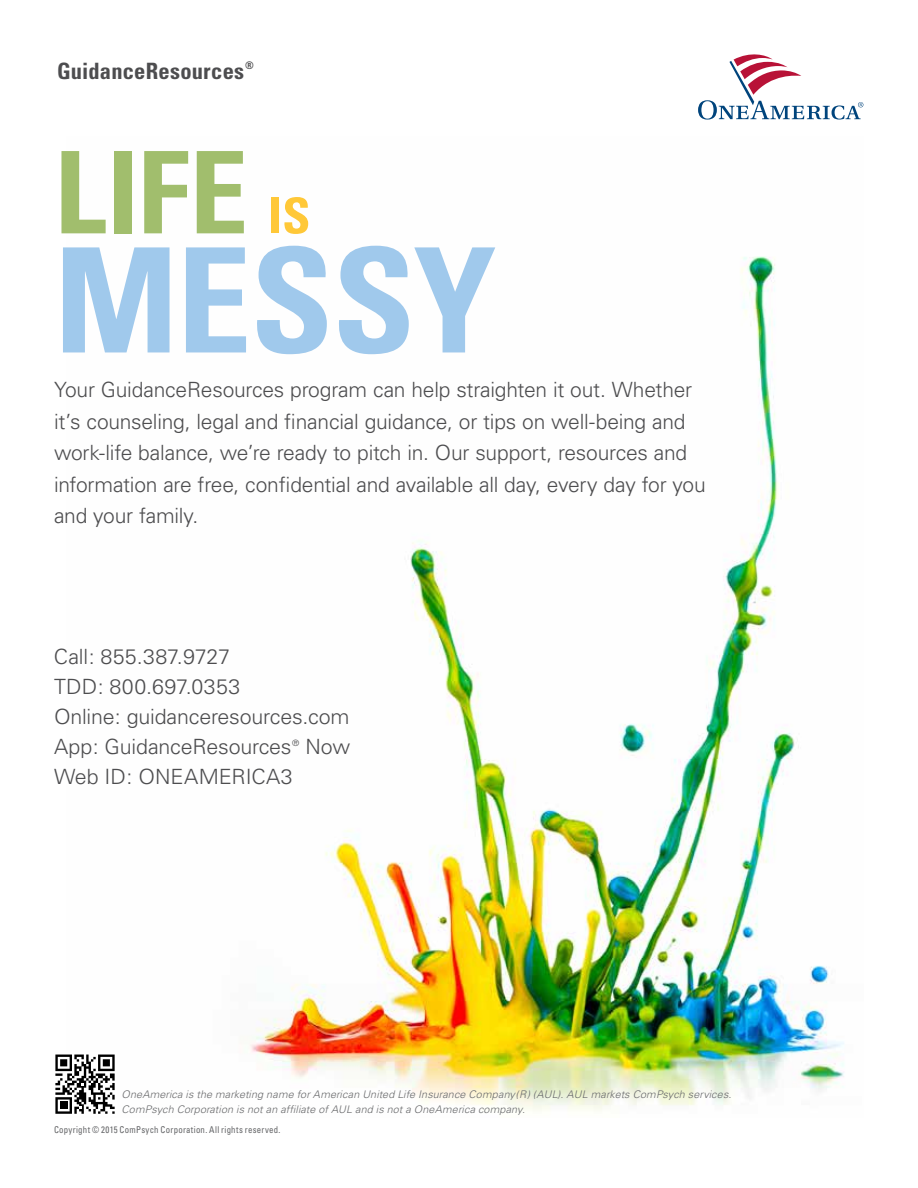
<style>
.page{position:relative;width:918px;height:1188px;background:#fff}
.page>*{position:absolute;margin:0;border:0;box-sizing:border-box;transform-origin:0 0}
.t1{font:700 condensed 145.5px "Univers";letter-spacing:-.01em;color:#a0c9ec}
.t2{font:700 condensed 114px "Univers";color:#a1be6d}
.t3{font:700 condensed 49.5px "Univers";color:#ffc838}
.t4{font:700 condensed 22.5px "Univers";letter-spacing:.01em;color:#4d4d4f}
.t5{font:300 21px/31.5px "Univers";letter-spacing:-.01em;color:#4d4d4f}
.t6{font:italic 300 10.5px/15px "Univers";letter-spacing:.01em;color:#696a6c}
.t7{font:condensed 9.3px "Univers";letter-spacing:.03em;color:#636466;scale:.94 1}
.t8{font:300 8.7px "Univers";color:#4d4d4f}
</style>
<div class="page">
<img style="left:250px;top:256px;width:594px;height:855px">
<svg style="left:55px;top:1054px;width:60px;height:1px"></svg>
<svg style="left:55px;top:1055px;width:60px;height:59px"></svg>
<svg style="left:698px;top:54px;width:165px;height:66px"></svg>
<p class="t4" style="left:57px;top:57px;width:198px">GuidanceResources<sup>®</sup></p>
<h2 class="t2" style="left:54px;top:123px;width:195px">LIFE</h2>
<h3 class="t3" style="left:268px;top:185px;width:44px">IS</h3>
<h1 class="t1" style="left:54px;top:211px;width:444px">MESSY</h1>
<p class="t5" style="left:54px;top:374px;width:653px">Your GuidanceResources program can help straighten it out. Whether it’s counseling, legal and financial guidance, or tips on well-being and work-life balance, we’re ready to pitch in. Our support, resources and information are free, confidential and available all day, every day for you and your family.</p>
<p class="t5" style="left:54px;top:641px;width:297px;line-height:30px">Call: 855.387.9727<br>TDD: 800.697.0353<br>Online: guidanceresources.com<br>App: GuidanceResources</p>
<p class="t8" style="left:292px;top:737px;width:9px">®</p>
<p class="t5" style="left:305px;top:730px;width:46px">Now</p>
<p class="t5" style="left:54px;top:760px;width:240px">Web ID: ONEAMERICA3</p>
<p class="t6" style="left:122px;top:1087px;width:612px">OneAmerica is the marketing name for American United Life Insurance Company(R) (AUL). AUL markets ComPsych services.<br>ComPsych Corporation is not an affiliate of AUL and is not a OneAmerica company.</p>
<p class="t7" style="left:54px;top:1123px;width:242px">Copyright © 2015 ComPsych Corporation. All rights reserved.</p>
</div>
